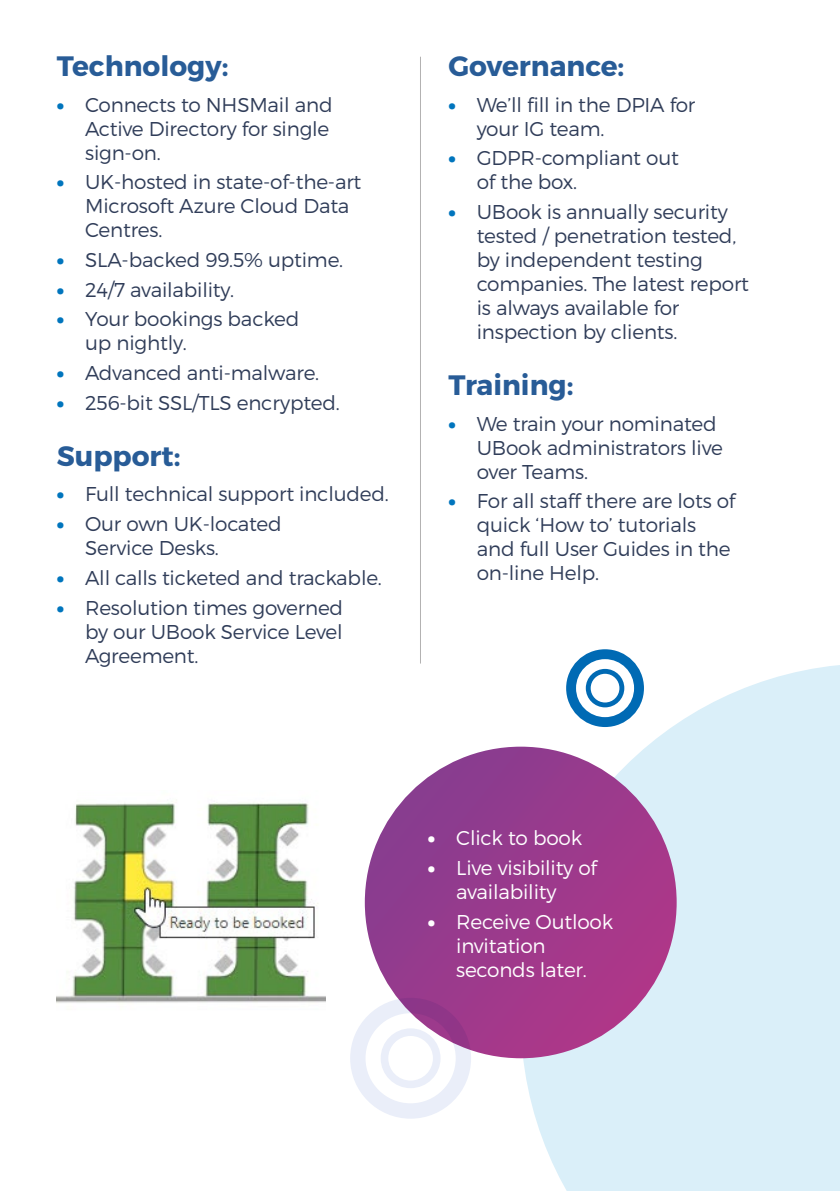
<style>
.page{position:relative;width:840px;height:1191px;background:#fff}
.page>*{position:absolute;margin:0;border:0;box-sizing:border-box;transform-origin:0 0}
.Heading_2{font:700 28px "Montserrat";color:#285c97}
.t1{font:300 20px/24px "Montserrat";letter-spacing:-.01em;color:#303d59}
.Bullet_Points{font:300 20px/24px "Montserrat";letter-spacing:-.01em;color:#fff}
.s1{font-weight:900;color:#0075bd}
.s2{font-weight:900}
</style>
<div class="page">
<svg style="left:520px;top:665px;width:319px;height:526px;background:#def0f9"></svg>
<svg style="left:566px;top:649px;width:77px;height:78px"></svg>
<div style="left:364px;top:746px;width:312px;height:312px;background:linear-gradient(to right,#8c4091,#ab3688);border-radius:156px"></div>
<svg style="left:350px;top:997px;width:121px;height:121px"></svg>
<hr style="left:420px;top:57px;width:1px;height:606px;background:#b3b2b2">
<img style="left:57px;top:802px;width:268px;height:201px">
<p class="Heading_2" style="left:57px;top:49px;width:173px">Technology:</p>
<p class="t1" style="left:85px;top:92px;width:249px;text-indent:-28px"><span class="s1">•</span> Connects to NHSMail and<br>Active Directory for single sign-on.</p>
<p class="t1" style="left:85px;top:170px;width:277px;text-indent:-28px"><span class="s1">•</span> UK-hosted in state-of-the-art<br>Microsoft Azure Cloud Data<br>Centres.</p>
<p class="t1" style="left:57px;top:248px;width:288px"><span class="s1">•</span> SLA-backed 99.5% uptime.</p>
<p class="t1" style="left:57px;top:277px;width:179px"><span class="s1">•</span> 24/7 availability.</p>
<p class="t1" style="left:85px;top:307px;width:215px;text-indent:-28px"><span class="s1">•</span> Your bookings backed up nightly.</p>
<p class="t1" style="left:57px;top:361px;width:264px"><span class="s1">•</span> Advanced anti-malware.</p>
<p class="t1" style="left:57px;top:390px;width:284px"><span class="s1">•</span> 256-bit SSL/TLS encrypted.</p>
<p class="Heading_2" style="left:57px;top:439px;width:125px">Support:</p>
<p class="t1" style="left:57px;top:482px;width:333px"><span class="s1">•</span> Full technical support included.</p>
<p class="t1" style="left:85px;top:511px;width:198px;text-indent:-28px"><span class="s1">•</span> Our own UK-located<br>Service Desks.</p>
<p class="t1" style="left:57px;top:565px;width:326px"><span class="s1">•</span> All calls ticketed and trackable.</p>
<p class="t1" style="left:85px;top:595px;width:259px;text-align:justify;text-indent:-28px"><span class="s1">•</span> Resolution times governed by our UBook Service Level Agreement.</p>
<p class="Heading_2" style="left:448px;top:49px;width:177px">Governance:</p>
<p class="t1" style="left:476px;top:92px;width:220px;text-indent:-28px"><span class="s1">•</span> We’ll fill in the DPIA for your IG team.</p>
<p class="t1" style="left:476px;top:146px;width:203px;text-indent:-28px"><span class="s1">•</span> GDPR-compliant out of the box.</p>
<p class="t1" style="left:476px;top:200px;width:273px;text-indent:-28px"><span class="s1">•</span> UBook is annually security tested / penetration tested, by independent testing companies. The latest report is always available for inspection by clients.</p>
<p class="Heading_2" style="left:448px;top:368px;width:126px">Training:</p>
<p class="t1" style="left:476px;top:411px;width:247px;text-indent:-28px"><span class="s1">•</span> We train your nominated<br>UBook administrators live over Teams.</p>
<p class="t1" style="left:476px;top:489px;width:260px;text-indent:-28px"><span class="s1">•</span> For all staff there are lots of quick ‘How to’ tutorials and full User Guides in the on-line Help.</p>
<p class="Bullet_Points" style="left:427px;top:825px;width:156px"><span class="s2">•</span> Click to book</p>
<p class="Bullet_Points" style="left:456px;top:855px;width:142px;text-indent:-28px"><span class="s2">•</span> Live visibility of availability</p>
<p class="Bullet_Points" style="left:456px;top:909px;width:158px;text-indent:-28px"><span class="s2">•</span> Receive Outlook invitation seconds later.</p>
</div>
